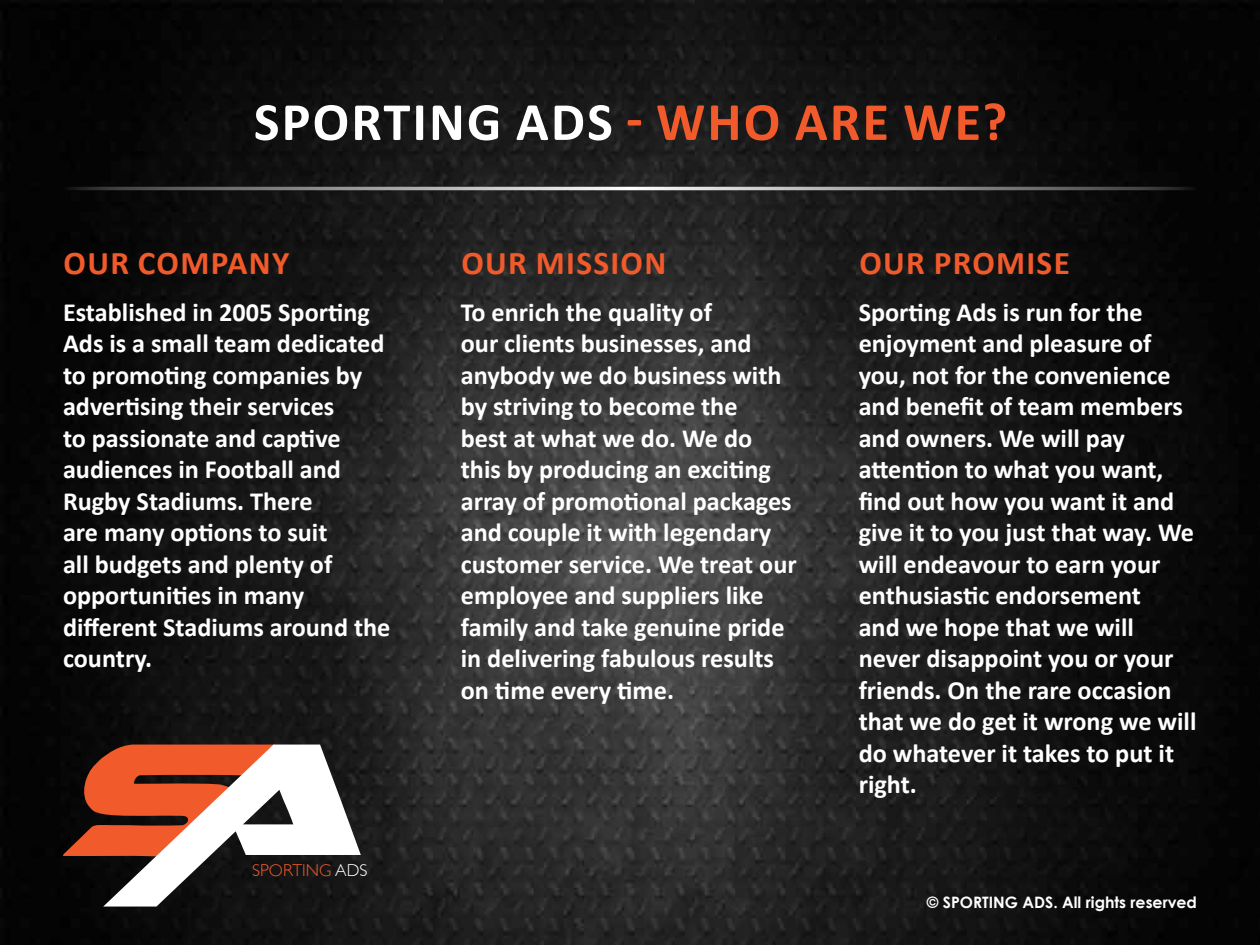
<style>
.page{position:relative;width:1260px;height:945px;background:#fff}
.page>*{position:absolute;margin:0;border:0;box-sizing:border-box;transform-origin:0 0}
.t1{font:700 54.25px "Calibri";letter-spacing:.04em;color:#fff}
.t2{font:700 33.25px "Calibri";letter-spacing:.04em;color:#f15a2b}
.t3{font:700 26.25px/31.5px "Calibri";color:#fff}
.t4{font:300 17.15px "Gill Sans";color:#f15a2b}
.t5{font:700 15.75px "Century Gothic";color:#fff}
.s1{color:#f15a2b}
.s2{color:#fff}
</style>
<div class="page">
<img style="left:0;top:0;width:1260px;height:945px">
<hr style="left:63px;top:187px;width:1134px;height:3px;background:#fff">
<svg style="left:62px;top:745px;width:299px;height:162px"></svg>
<h1 class="t1" style="left:254px;top:88px;width:755px">SPORTING ADS <span class="s1">- WHO ARE WE?</span></h1>
<p class="t2" style="left:64px;top:243px;width:167px">Our Compan</p>
<p class="t2" style="left:272px;top:243px;width:19px">y</p>
<p class="t3" style="left:63px;top:295px;width:329px">Established in 2005 Sporting<br>Ads is a small team dedicated to promoting companies by advertising their services<br>to passionate and captive audiences in Football and<br>Rugby Stadiums. There<br>are many options to suit<br>all budgets and plenty of opportunities in many different Stadiums around the country.</p>
<p class="t4" style="left:252px;top:857px;width:117px">SPORTING <span class="s2">ADS</span></p>
<p class="t2" style="left:461px;top:243px;width:94px">Our Mission</p>
<p class="t3" style="left:461px;top:295px;width:337px">To enrich the quality of<br>our clients businesses, and anybody we do business with by striving to become the<br>best at what we do. We do this by producing an exciting array of promotional packages and couple it with legendary customer service. We treat our employee and suppliers like family and take genuine pride in delivering fabulous results on time every time.</p>
<p class="t2" style="left:859px;top:243px;width:212px">Our Promise</p>
<p class="t3" style="left:859px;top:295px;width:339px">Sporting Ads is run for the enjoyment and pleasure of you, not for the convenience and benefit of team members and owners. We will pay attention to what you want, find out how you want it and give it to you just that way. We will endeavour to earn your enthusiastic endorsement<br>and we hope that we will never disappoint you or your friends. On the rare occasion that we do get it wrong we will do whatever it takes to put it right.</p>
<p class="t5" style="left:927px;top:893px;width:272px">© SPORTING ADS. All rights reserved</p>
</div>
